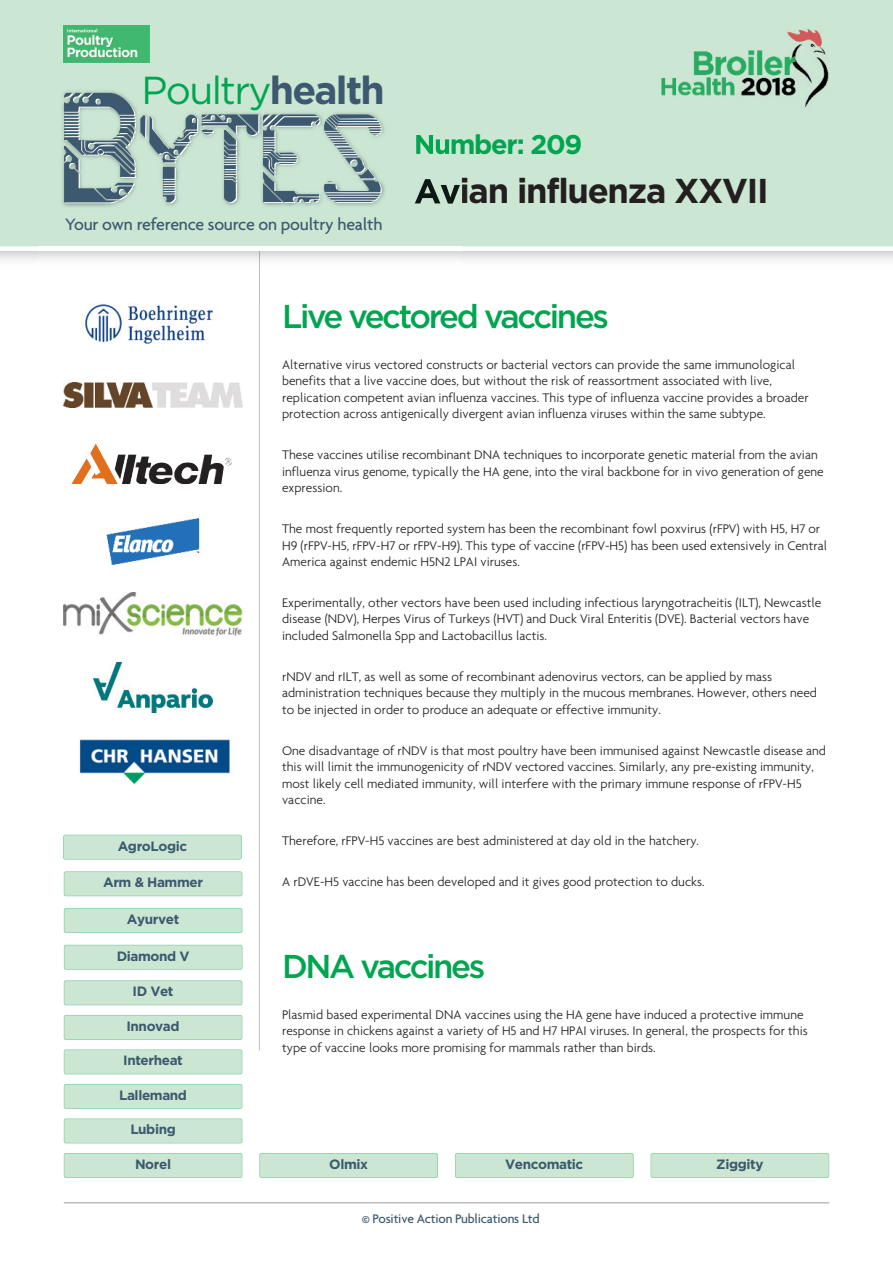
<style>
.page{position:relative;width:893px;height:1263px;background:#fff}
.page>*{position:absolute;margin:0;border:0;box-sizing:border-box;transform-origin:0 0}
.t1{font:127.5px "Circuit";letter-spacing:-.03em;color:#3c596f}
.t2{font:39px "Gotham";letter-spacing:-.045em;color:#00a54f}
.t3{font:700 34.5px "Gotham";letter-spacing:-.035em;color:#231f20}
.t4{font:500 33px "Gotham";letter-spacing:-.075em;color:#00a54f}
.t5{font:700 27px "Gotham";letter-spacing:-.045em;color:#00a54f}
.t6{font:500 17.85px "Agenda";letter-spacing:-.01em;color:#3c596f}
.t7{font:300 13.5px/16.5px "Agenda";color:#231f20}
.t8{font:700 13.5px "Gotham";letter-spacing:-.03em;color:#3c596f}
.t9{font:500 13.5px "Agenda";letter-spacing:-.015em;color:#3c596f}
.s1{font-weight:700;color:#3c596f}
</style>
<div class="page">
<hr style="left:259px;top:180px;width:1px;height:870px;background:#bcbdc0">
<hr style="left:64px;top:1202px;width:765px;height:1px;background:#bcbdc0">
<div style="left:65px;top:981px;width:177px;height:23px;background:#cbe6d3"></div>
<div style="left:64px;top:980px;width:178px;height:25px;border:2px solid #80ca9c;border-radius:2px"></div>
<div style="left:65px;top:1050px;width:177px;height:23px;background:#cbe6d3"></div>
<div style="left:64px;top:1049px;width:178px;height:25px;border:2px solid #80ca9c;border-radius:2px"></div>
<div style="left:260px;top:1154px;width:177px;height:23px;background:#cbe6d3"></div>
<div style="left:259px;top:1153px;width:179px;height:25px;border:2px solid #80ca9c;border-radius:2px"></div>
<div style="left:65px;top:1016px;width:177px;height:23px;background:#cbe6d3"></div>
<div style="left:64px;top:1015px;width:178px;height:25px;border:2px solid #80ca9c;border-radius:2px"></div>
<div style="left:456px;top:1154px;width:177px;height:23px;background:#cbe6d3"></div>
<div style="left:455px;top:1153px;width:179px;height:25px;border:2px solid #80ca9c;border-radius:2px"></div>
<img style="left:106px;top:518px;width:94px;height:47px">
<div style="left:64px;top:835px;width:177px;height:24px;background:#cbe6d3"></div>
<div style="left:63px;top:835px;width:179px;height:24px;border:2px solid #80ca9c;border-radius:2px"></div>
<div style="left:65px;top:909px;width:177px;height:23px;background:#cbe6d3"></div>
<div style="left:64px;top:908px;width:178px;height:25px;border:2px solid #80ca9c;border-radius:2px"></div>
<div style="left:65px;top:1085px;width:177px;height:23px;background:#cbe6d3"></div>
<div style="left:64px;top:1084px;width:178px;height:25px;border:2px solid #80ca9c;border-radius:2px"></div>
<div style="left:651px;top:1154px;width:177px;height:23px;background:#cbe6d3"></div>
<div style="left:651px;top:1153px;width:178px;height:25px;border:2px solid #80ca9c;border-radius:2px"></div>
<div style="left:65px;top:1154px;width:177px;height:23px;background:#cbe6d3"></div>
<div style="left:64px;top:1153px;width:178px;height:25px;border:2px solid #80ca9c;border-radius:2px"></div>
<div style="left:65px;top:1119px;width:177px;height:24px;background:#cbe6d3"></div>
<div style="left:64px;top:1118px;width:178px;height:25px;border:2px solid #80ca9c;border-radius:2px"></div>
<img style="left:79px;top:739px;width:151px;height:46px">
<div style="left:0;top:0;width:893px;height:251px;background:#cbe6d3"></div>
<img style="left:39px;top:72px;width:423px;height:192px">
<svg style="left:259px;top:251px;width:1px;height:13px"></svg>
<img style="left:416px;top:134px;width:46px;height:20px">
<img style="left:415px;top:178px;width:47px;height:26px">
<img style="left:64px;top:25px;width:85px;height:38px">
<img style="left:64px;top:593px;width:178px;height:43px">
<img style="left:85px;top:304px;width:128px;height:40px">
<div style="left:65px;top:945px;width:177px;height:24px;background:#cbe6d3"></div>
<div style="left:64px;top:945px;width:178px;height:25px;border:2px solid #80ca9c;border-radius:2px"></div>
<img style="left:93px;top:663px;width:120px;height:49px">
<img style="left:64px;top:383px;width:178px;height:25px">
<svg style="left:71px;top:454px;width:161px;height:30px"></svg>
<img style="left:90px;top:444px;width:36px;height:40px">
<div style="left:65px;top:872px;width:177px;height:23px;background:#cbe6d3"></div>
<div style="left:64px;top:871px;width:178px;height:25px;border:2px solid #80ca9c;border-radius:2px"></div>
<img style="left:655px;top:17px;width:178px;height:92px">
<h2 class="t2" style="left:142px;top:68px;width:245px">Poultry<span class="s1">health</span></h2>
<h1 class="t1" style="left:59px;top:83px;width:328px">Bytes</h1>
<h3 class="t6" style="left:65px;top:213px;width:319px">Your own reference source on poultry health</h3>
<h3 class="t5" style="left:414px;top:129px;width:170px">Number: 209</h3>
<h3 class="t3" style="left:414px;top:171px;width:356px">Avian influenza XXVII</h3>
<p class="t8" style="left:118px;top:838px;width:71px">AgroLogic</p>
<p class="t8" style="left:103px;top:875px;width:101px">Arm &amp; Hammer</p>
<p class="t8" style="left:127px;top:911px;width:54px">Ayurvet</p>
<p class="t8" style="left:117px;top:948px;width:74px">Diamond V</p>
<p class="t8" style="left:133px;top:984px;width:42px">ID Vet</p>
<p class="t8" style="left:126px;top:1018px;width:55px">Innovad</p>
<p class="t8" style="left:123px;top:1053px;width:61px">Interheat</p>
<p class="t8" style="left:119px;top:1087px;width:69px">Lallemand</p>
<p class="t8" style="left:130px;top:1122px;width:47px">Lubing</p>
<h3 class="t4" style="left:282px;top:305px;width:328px">Live vectored vaccines</h3>
<p class="t7" style="left:282px;top:356px;width:528px">Alternative virus vectored constructs or bacterial vectors can provide the same immunological benefits that a live vaccine does, but without the risk of reassortment associated with live, replication competent avian influenza vaccines. This type of influenza vaccine provides a broader protection across antigenically divergent avian influenza viruses within the same subtype.</p>
<p class="t7" style="left:282px;top:446px;width:543px">These vaccines utilise recombinant DNA techniques to incorporate genetic material from the avian influenza virus genome, typically the HA gene, into the viral backbone for in vivo generation of gene expression.</p>
<p class="t7" style="left:282px;top:520px;width:546px">The most frequently reported system has been the recombinant fowl poxvirus (rFPV) with H5, H7 or<br>H9 (rFPV-H5, rFPV-H7 or rFPV-H9). This type of vaccine (rFPV-H5) has been used extensively in Central<br>America against endemic H5N2 LPAI viruses.</p>
<p class="t7" style="left:282px;top:594px;width:541px">Experimentally, other vectors have been used including infectious laryngotracheitis (ILT), Newcastle disease (NDV), Herpes Virus of Turkeys (HVT) and Duck Viral Enteritis (DVE). Bacterial vectors have included Salmonella Spp and Lactobacillus lactis.</p>
<p class="t7" style="left:282px;top:668px;width:536px">rNDV and rILT, as well as some of recombinant adenovirus vectors, can be applied by mass administration techniques because they multiply in the mucous membranes. However, others need to be injected in order to produce an adequate or effective immunity.</p>
<p class="t7" style="left:282px;top:742px;width:545px">One disadvantage of rNDV is that most poultry have been immunised against Newcastle disease and this will limit the immunogenicity of rNDV vectored vaccines. Similarly, any pre-existing immunity, most likely cell mediated immunity, will interfere with the primary immune response of rFPV-H5 vaccine.</p>
<p class="t7" style="left:282px;top:832px;width:419px">Therefore, rFPV-H5 vaccines are best administered at day old in the hatchery.</p>
<p class="t7" style="left:282px;top:873px;width:424px">A rDVE-H5 vaccine has been developed and it gives good protection to ducks.</p>
<h3 class="t4" style="left:282px;top:954px;width:205px">DNA vaccines</h3>
<p class="t7" style="left:282px;top:1006px;width:527px">Plasmid based experimental DNA vaccines using the HA gene have induced a protective immune response in chickens against a variety of H5 and H7 HPAI viruses. In general, the prospects for this type of vaccine looks more promising for mammals rather than birds.</p>
<p class="t8" style="left:135px;top:1156px;width:38px">Norel</p>
<p class="t8" style="left:716px;top:1156px;width:49px">Ziggity</p>
<p class="t8" style="left:329px;top:1156px;width:40px">Olmix</p>
<p class="t8" style="left:505px;top:1156px;width:80px">Vencomatic</p>
<p class="t9" style="left:362px;top:1210px;width:179px">© Positive Action Publications Ltd</p>
</div>
